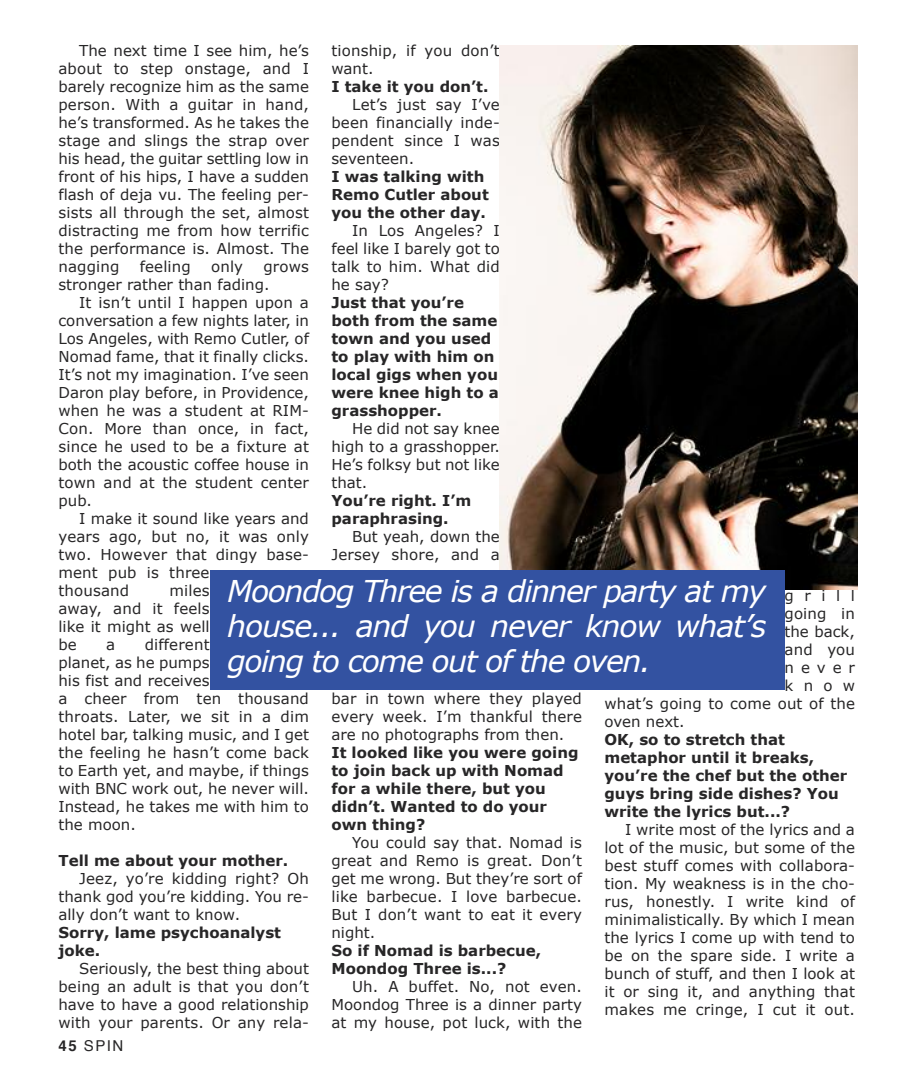
<style>
.page{position:relative;width:900px;height:1080px;background:#fff}
.page>*{position:absolute;margin:0;border:0;box-sizing:border-box;transform-origin:0 0}
.t1{font:italic 30px/35px "Verdana";letter-spacing:-.05em;color:#fff;text-align:justify}
.t2{font:15px/18px "Verdana";letter-spacing:.005em;color:#272627;text-align:justify}
.t3{font:700 15px/18px "Verdana";color:#272627}
.t4{font:15px "Helvetica";color:#272627}
.s1{font-weight:700}
</style>
<div class="page">
<img style="left:500px;top:45px;width:358px;height:545px">
<div style="left:210px;top:571px;width:575px;height:119px;background:#3352a1"></div>
<p class="t2" style="left:331px;top:42px;width:170px">tionship, if you don’t want.</p>
<p class="t3" style="left:331px;top:77px;width:158px">I take it you don’t.</p>
<p class="t2" style="left:331px;top:95px;width:170px;text-indent:21px">Let’s just say I’ve been financially inde&shy;pendent since I was seventeen.</p>
<p class="t3" style="left:331px;top:167px;width:159px">I was talking with<br>Remo Cutler about you the other day.</p>
<p class="t2" style="left:331px;top:221px;width:170px;text-indent:21px">In Los Angeles? I feel like I barely got to talk to him. What did he say?</p>
<p class="t3" style="left:331px;top:293px;width:169px">Just that you’re both from the same town and you used to play with him on local gigs when you were knee high to a grasshopper.</p>
<p class="t2" style="left:331px;top:419px;width:170px;text-indent:21px">He did not say knee high to a grasshopper.<br>He’s folksy but not like that.</p>
<p class="t3" style="left:331px;top:491px;width:141px">You’re right. I’m paraphrasing.</p>
<p class="t2" style="left:331px;top:527px;width:170px;text-align:right">But yeah, down the<br>Jersey shore, and a</p>
<p class="t2" style="left:58px;top:41px;width:252px;text-indent:21px">The next time I see him, he’s about to step onstage, and I barely recognize him as the same person. With a guitar in hand, he’s transformed. As he takes the stage and slings the strap over his head, the guitar settling low in front of his hips, I have a sudden flash of deja vu. The feeling per&shy;sists all through the set, almost distracting me from how terrific the performance is. Almost. The nagging</p>
<p class="t2" style="left:140px;top:257px;width:53px">feeling</p>
<p class="t2" style="left:211px;top:257px;width:34px">only</p>
<p class="t2" style="left:59px;top:257px;width:252px;text-indent:205px">grows stronger rather than fading.</p>
<p class="t2" style="left:59px;top:293px;width:252px;text-indent:21px">It isn’t until I happen upon a conversation a few nights later, in Los Angeles, with Remo Cutler, of Nomad fame, that it finally clicks.<br>It’s not my imagination. I’ve seen Daron play before, in Providence, when he was a student at RIM-Con. More than once, in fact, since he used to be a fixture at both the acoustic coffee house in town and at the student center pub.</p>
<p class="t2" style="left:59px;top:509px;width:252px;text-align:left;text-indent:21px">I make it sound like years and years ago, but no, it was only two. However that dingy base&shy;ment pub is three<br>thousand</p>
<h1 class="t1" style="left:227px;top:573px;width:541px">Moondog Three is a dinner party at my house... and you never know what’s going to come out of the oven.</h1>
<p class="t2" style="left:59px;top:581px;width:153px;text-indent:111px">miles away, and it feels like it might as well be</p>
<p class="t2" style="left:785px;top:586px;width:72px">grill</p>
<p class="t2" style="left:785px;top:604px;width:72px">going in</p>
<p class="t2" style="left:785px;top:622px;width:72px">the back,</p>
<p class="t2" style="left:785px;top:640px;width:72px">and you</p>
<p class="t2" style="left:785px;top:658px;width:72px">never</p>
<p class="t2" style="left:785px;top:676px;width:72px">know</p>
<p class="t2" style="left:604px;top:694px;width:252px">what’s going to come out of the</p>
<p class="t2" style="left:604px;top:712px;width:82px">oven next.</p>
<p class="t3" style="left:604px;top:730px;width:244px">OK, so to stretch that metaphor until it breaks, you’re the chef but the other guys bring side dishes? You write the lyrics but...?</p>
<p class="t2" style="left:604px;top:820px;width:252px;text-indent:21px">I write most of the lyrics and a lot of the music, but some of the best stuff comes with collabora&shy;tion. My weakness is in the cho&shy;rus, honestly. I write kind of minimalistically. By which I mean the lyrics I come up with tend to be on the spare side. I write a bunch of stuff, and then I look at it or sing it, and anything that makes me cringe, I cut it out.</p>
<p class="t2" style="left:59px;top:635px;width:252px;text-align:left;text-indent:86px">different<br>planet, as he pumps<br>his fist and receives<br>a cheer from ten thousand throats. Later, we sit in a dim hotel bar, talking music, and I get the feeling he hasn’t come back to Earth yet, and maybe, if things with BNC work out, he never will.<br>Instead, he takes me with him to the moon.</p>
<p class="t3" style="left:59px;top:851px;width:231px">Tell me about your mother.</p>
<p class="t2" style="left:58px;top:869px;width:252px;text-indent:21px">Jeez, yo’re kidding right? Oh thank god you’re kidding. You re&shy;ally don’t want to know.</p>
<p class="t3" style="left:58px;top:923px;width:224px">Sorry, lame psychoanalyst joke.</p>
<p class="t2" style="left:58px;top:959px;width:252px;text-indent:21px">Seriously, the best thing about being an adult is that you don’t have to have a good relationship with your parents. Or any rela-</p>
<p class="t2" style="left:106px;top:635px;width:11px">a</p>
<p class="t2" style="left:331px;top:689px;width:252px">bar in town where they played every week. I’m thankful there are no photographs from then.</p>
<p class="t3" style="left:331px;top:743px;width:249px">It looked like you were going to join back up with Nomad for a while there, but you didn’t. Wanted to do your own thing?</p>
<p class="t2" style="left:331px;top:833px;width:252px;text-indent:21px">You could say that. Nomad is great and Remo is great. Don’t get me wrong. But they’re sort of like barbecue. I love barbecue.<br>But I don’t want to eat it every night.</p>
<p class="t3" style="left:331px;top:941px;width:211px">So if Nomad is barbecue,<br>Moondog Three is...?</p>
<p class="t2" style="left:332px;top:977px;width:252px;text-indent:21px">Uh. A buffet. No, not even.<br>Moondog Three is a dinner party at my house, pot luck, with the</p>
<p class="t4" style="left:58px;top:1040px;width:66px"><span class="s1">45</span> SPIN</p>
</div>
